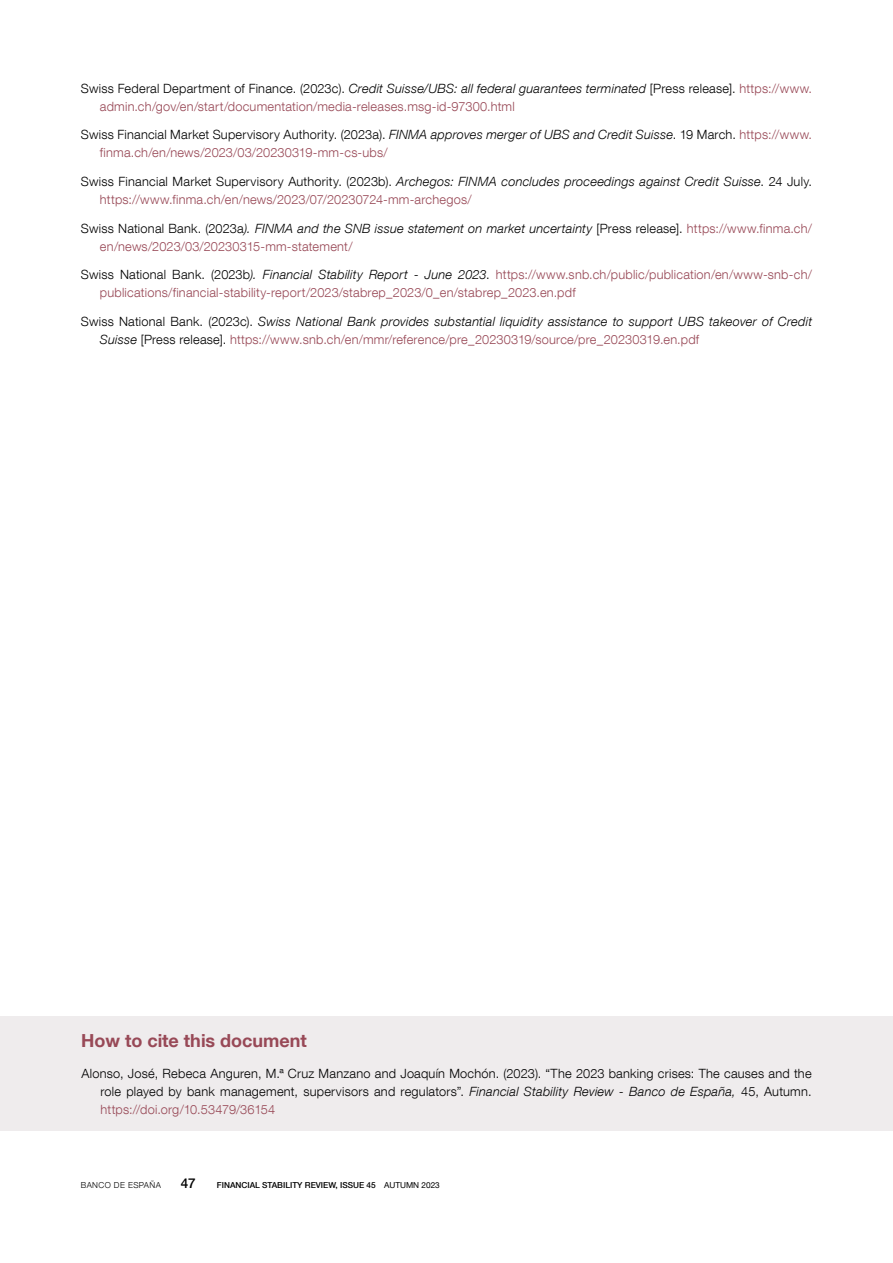
<style>
.page{position:relative;width:893px;height:1263px;background:#fff}
.page>*{position:absolute;margin:0;border:0;box-sizing:border-box;transform-origin:0 0}
.Indice_1{font:700 18px "Bd E Neue Helvetica";color:#984957}
.t1{font:500 13.5px "Bd E Neue Helvetica";color:#000}
.Bibliografía_Texto{font:300 12.75px/18px "Bd E Neue Helvetica";letter-spacing:.02em;color:#984856}
.Texto_bibliografía{font:300 12.75px/18px "Bd E Neue Helvetica";letter-spacing:.015em;color:#000;text-align:justify}
.Bibliografía_Texto-2{font:italic 300 12.75px/18px "Bd E Neue Helvetica";letter-spacing:.015em;color:#000}
.Bibliografía_Texto-3{font:300 12.75px/18px "Bd E Neue Helvetica";letter-spacing:.02em;color:#000}
.t2{font:500 8.25px "Bd E Neue Helvetica";color:#000}
.t3{font:300 8.25px "Bd E Neue Helvetica";letter-spacing:.05em;color:#000}
.s1{color:#000}
.s2{font-style:italic;color:#000}
.s3{font-style:italic}
.s4{color:#984856}
.s5{font-style:normal}
.s6{font-style:normal;color:#984856}
.s7{font-weight:400}
</style>
<div class="page">
<div style="left:0;top:1016px;width:893px;height:115px;background:#efeced"></div>
<p class="Bibliografía_Texto" style="left:100px;top:79px;width:714px;text-indent:-19px"><span class="s1">Swiss Federal Department of Finance. (2023c).</span> <span class="s2">Credit Suisse/UBS: all federal guarantees terminated</span> <span class="s1">[Press release].</span> https://www. admin.ch/gov/en/start/documentation/media-releases.msg-id-97300.html</p>
<p class="Bibliografía_Texto-3" style="left:100px;top:125px;width:714px;text-indent:-19px">Swiss Financial Market Supervisory Authority. (2023a). <span class="s3">FINMA approves merger of UBS and Credit Suisse</span>. 19 March. <span class="s4">https://www. finma.ch/en/news/2023/03/20230319-mm-cs-ubs/</span></p>
<p class="Bibliografía_Texto" style="left:100px;top:172px;width:714px;text-indent:-19px"><span class="s1">Swiss Financial Market Supervisory Authority. (2023b).</span> <span class="s2">Archegos: FINMA concludes proceedings against Credit Suisse</span><span class="s1">. 24 July. </span>https://www.finma.ch/en/news/2023/07/20230724-mm-archegos/</p>
<p class="Bibliografía_Texto" style="left:100px;top:219px;width:714px;text-indent:-19px"><span class="s1">Swiss National Bank. (2023a</span><span class="s2">). FINMA and the SNB issue statement on market uncertainty</span> <span class="s1">[Press release].</span> https://www.finma.ch/ en/news/2023/03/20230315-mm-statement/</p>
<p class="Bibliografía_Texto" style="left:100px;top:265px;width:714px;text-indent:-19px"><span class="s1">Swiss National Bank. (2023b</span><span class="s2">). Financial Stability Report - June 2023</span><span class="s1">.</span> https://www.snb.ch/public/publication/en/www-snb-ch/ publications/financial-stability-report/2023/stabrep_2023/0_en/stabrep_2023.en.pdf</p>
<p class="Bibliografía_Texto-2" style="left:100px;top:312px;width:714px;text-indent:-19px"><span class="s5">Swiss National Bank. (2023c).</span> Swiss National Bank provides substantial liquidity assistance to support UBS takeover of Credit<br>Suisse <span class="s5">[Press release].</span> <span class="s6">https://www.snb.ch/en/mmr/reference/pre_20230319/source/pre_20230319.en.pdf</span></p>
<p class="Indice_1" style="left:81px;top:1029px;width:227px">How to cite this document</p>
<p class="Texto_bibliografía" style="left:100px;top:1064px;width:713px;text-indent:-19px">Alonso, José, Rebeca Anguren, M.ª Cruz Manzano and Joaquín Mochón. (2023). “The 2023 banking crises: The causes and the role played by bank management, supervisors and regulators”. <span class="s3">Financial Stability Review - Banco de España,</span> 45, Autumn. <span class="s4">https://doi.org/10.53479/36154</span></p>
<p class="t3" style="left:81px;top:1180px;width:82px">BANCO DE ESPAÑA</p>
<p class="t1" style="left:181px;top:1175px;width:16px">47</p>
<p class="t2" style="left:217px;top:1180px;width:224px">FINANCIAL STABILITY REVIEW, ISSUE 45 <span class="s7">AUTUMN 2023</span></p>
</div>
